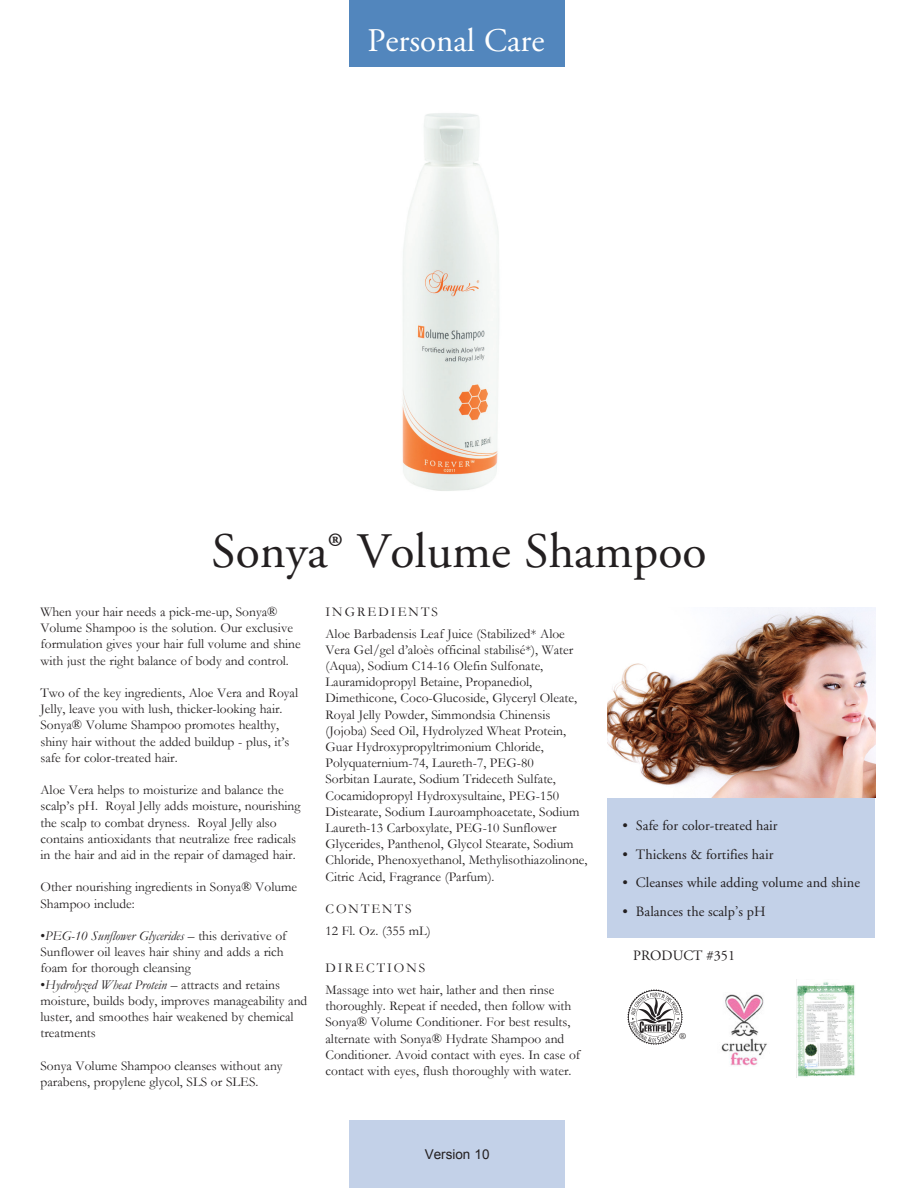
<style>
.page{position:relative;width:918px;height:1188px;background:#fff}
.page>*{position:absolute;margin:0;border:0;box-sizing:border-box;transform-origin:0 0}
.t1{font:49.5px "Adobe Garamond";color:#231f20}
.t2{font:33px "Adobe Garamond";color:#fff}
.Key_Points{font:14.25px "Adobe Garamond";color:#231f20}
.t3{font:13.5px/16.2px "Garamond";color:#231f20}
.t4{font:13.5px "Garamond";letter-spacing:.15em;color:#231f20}
.t5{font:13.5px "Arial";color:#231f20}
.t6{font:9px "Adobe Garamond";color:#231f20}
.s1{font-family:"Adobe Garamond Pro"}
.s2{font-style:italic}
</style>
<div class="page">
<img style="left:608px;top:608px;width:267px;height:189px">
<div style="left:608px;top:798px;width:267px;height:139px;background:#c3d1e8"></div>
<div style="left:349px;top:0;width:216px;height:67px;background:#5286bd"></div>
<div style="left:349px;top:1120px;width:216px;height:68px;background:#c3d1e8"></div>
<img style="left:627px;top:990px;width:55px;height:55px">
<img style="left:721px;top:994px;width:46px;height:72px">
<img style="left:402px;top:113px;width:97px;height:378px">
<img style="left:796px;top:980px;width:59px;height:97px">
<p class="t2" style="left:367px;top:23px;width:179px">Personal Care</p>
<p class="t1" style="left:211px;top:525px;width:497px">Sonya<span class="s1">®</span> Volume Shampoo</p>
<p class="t3" style="left:40px;top:603px;width:262px">When your hair needs a pick-me-up, Sonya® Volume Shampoo is the solution. Our exclusive formulation gives your hair full volume and shine with just the right balance of body and control.</p>
<p class="t3" style="left:40px;top:684px;width:259px">Two of the key ingredients, Aloe Vera and Royal Jelly, leave you with lush, thicker-looking hair.<br>Sonya® Volume Shampoo promotes healthy, shiny hair without the added buildup - plus, it’s safe for color-treated hair.</p>
<p class="t3" style="left:40px;top:781px;width:262px">Aloe Vera helps to moisturize and balance the scalp’s pH. Royal Jelly adds moisture, nourishing the scalp to combat dryness. Royal Jelly also contains antioxidants that neutralize free radicals in the hair and aid in the repair of damaged hair.</p>
<p class="t3" style="left:40px;top:879px;width:258px">Other nourishing ingredients in Sonya® Volume<br>Shampoo include:</p>
<p class="t3" style="left:40px;top:927px;width:248px">•<span class="s2">PEG-10 Sunflower Glycerides</span> – this derivative of<br>Sunflower oil leaves hair shiny and adds a rich foam for thorough cleansing</p>
<p class="t3" style="left:40px;top:976px;width:268px">•<span class="s2">Hydrolyzed Wheat Protein</span> – attracts and retains moisture, builds body, improves manageability and luster, and smoothes hair weakened by chemical treatments</p>
<p class="t3" style="left:40px;top:1057px;width:244px">Sonya Volume Shampoo cleanses without any parabens, propylene glycol, SLS or SLES.</p>
<p class="t4" style="left:326px;top:603px;width:114px">INGREDIENTS</p>
<p class="t3" style="left:326px;top:625px;width:264px">Aloe Barbadensis Leaf Juice (Stabilized* Aloe Vera Gel/gel d’aloès officinal stabilisé*), Water (Aqua), Sodium C14-16 Olefin Sulfonate, Lauramidopropyl Betaine, Propanediol, Dimethicone, Coco-Glucoside, Glyceryl Oleate, Royal Jelly Powder, Simmondsia Chinensis (Jojoba) Seed Oil, Hydrolyzed Wheat Protein, Guar Hydroxypropyltrimonium Chloride, Polyquaternium-74, Laureth-7, PEG-80<br>Sorbitan Laurate, Sodium Trideceth Sulfate, Cocamidopropyl Hydroxysultaine, PEG-150<br>Distearate, Sodium Lauroamphoacetate, Sodium Laureth-13 Carboxylate, PEG-10 Sunflower Glycerides, Panthenol, Glycol Stearate, Sodium Chloride, Phenoxyethanol, Methylisothiazolinone, Citric Acid, Fragrance (Parfum).</p>
<p class="t4" style="left:326px;top:900px;width:88px">CONTENTS</p>
<p class="t3" style="left:326px;top:922px;width:107px">12 Fl. Oz. (355 mL)</p>
<p class="t4" style="left:326px;top:959px;width:101px">DIRECTIONS</p>
<p class="t3" style="left:326px;top:981px;width:256px">Massage into wet hair, lather and then rinse thoroughly. Repeat if needed, then follow with Sonya® Volume Conditioner. For best results, alternate with Sonya® Hydrate Shampoo and Conditioner. Avoid contact with eyes. In case of contact with eyes, flush thoroughly with water.</p>
<p class="Key_Points" style="left:622px;top:818px;width:157px">• Safe for color-treated hair</p>
<p class="Key_Points" style="left:622px;top:846px;width:152px">• Thickens &amp; fortifies hair</p>
<p class="Key_Points" style="left:622px;top:875px;width:239px">• Cleanses while adding volume and shine</p>
<p class="Key_Points" style="left:622px;top:904px;width:145px">• Balances the scalp’s pH</p>
<p class="Key_Points" style="left:633px;top:948px;width:103px">PRODUCT #351</p>
<p class="t6" style="left:679px;top:1032px;width:9px">®</p>
<p class="t5" style="left:425px;top:1145px;width:66px">Version 10</p>
</div>
